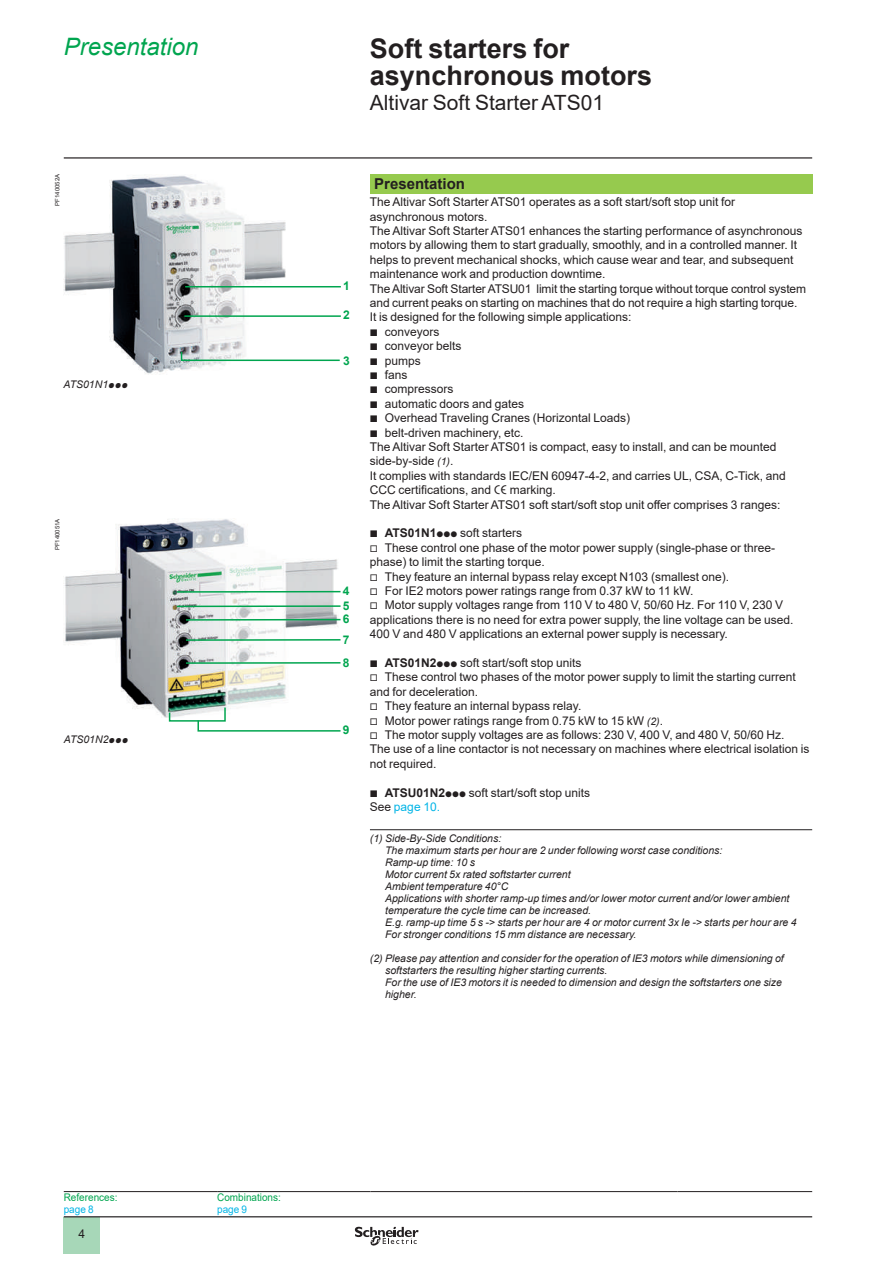
<style>
.page{position:relative;width:893px;height:1263px;background:#fff}
.page>*{position:absolute;margin:0;border:0;box-sizing:border-box;transform-origin:0 0}
.t1{font:700 27px/27px "Arial";color:#231f20}
.t2{font:italic 24px "Arial";color:#00a54f}
.t3{font:21px "Arial";color:#231f20}
.t4{font:700 15px "Arial";color:#231f20}
.t5{font:12px/14.4px "Arial";color:#231f20}
.t6{font:700 12px/20.5px "Arial";color:#00a54f}
.t7{font:italic 10.5px/12px "Arial";color:#231f20}
.t8{font:10.5px "Arial";color:#00a54f;scale:.95 1}
.t9{font:10.5px "Arial";color:#00b4e6;scale:.95 1}
.t10{font:6px "Arial";color:#231f20}
.s1{font-family:"Graph Schneider"}
.s2{font-style:italic;font-size:10.5px}
.s3{font-weight:700}
.s4{color:#00b4e6}
</style>
<div class="page">
<hr style="left:64px;top:157px;width:748px;height:2px;background:#231f20">
<div style="left:64px;top:1217px;width:36px;height:37px;background:#a7d7b8"></div>
<hr style="left:64px;top:1216px;width:748px;height:1px;background:#231f20">
<svg style="left:355px;top:1226px;width:64px;height:20px"></svg>
<hr style="left:64px;top:1191px;width:153px;height:1px;background:#231f20">
<hr style="left:217px;top:1191px;width:154px;height:1px;background:#231f20">
<hr style="left:371px;top:1191px;width:153px;height:1px;background:#231f20">
<hr style="left:524px;top:1191px;width:153px;height:1px;background:#231f20">
<hr style="left:677px;top:1191px;width:135px;height:1px;background:#231f20">
<img style="left:64px;top:176px;width:222px;height:198px">
<hr style="left:185px;top:286px;width:156px;height:1px;background:#00a54f">
<hr style="left:184px;top:315px;width:157px;height:2px;background:#00a54f">
<svg style="left:180px;top:350px;width:160px;height:12px"></svg>
<img style="left:64px;top:519px;width:275px;height:199px">
<hr style="left:186px;top:619px;width:155px;height:2px;background:#00a54f">
<hr style="left:186px;top:639px;width:155px;height:2px;background:#00a54f">
<hr style="left:186px;top:662px;width:155px;height:2px;background:#00a54f">
<svg style="left:168px;top:706px;width:173px;height:26px"></svg>
<hr style="left:177px;top:605px;width:164px;height:2px;background:#00a54f">
<hr style="left:177px;top:591px;width:164px;height:2px;background:#00a54f">
<div style="left:370px;top:174px;width:442px;height:19px;background:#96ca4e"></div>
<hr style="left:370px;top:829px;width:442px;height:1px;background:#231f20">
<h2 class="t2" style="left:64px;top:31px;width:136px">Presentation</h2>
<p class="t10" style="left:53px;top:206px;width:33px;rotate:-90deg">PF140052A</p>
<p class="t7" style="left:63px;top:379px;width:66px">ATS01N1<span class="s1">ppp</span></p>
<p class="t10" style="left:53px;top:550px;width:33px;rotate:-90deg">PF140051A</p>
<p class="t7" style="left:64px;top:733px;width:66px">ATS01N2<span class="s1">ppp</span></p>
<h1 class="t1" style="left:370px;top:35px;width:284px">Soft starters for asynchronous motors</h1>
<h3 class="t3" style="left:370px;top:88px;width:236px">Altivar Soft Starter ATS01</h3>
<p class="t6" style="left:343px;top:275px;width:8px">1</p>
<p class="t6" style="left:343px;top:305px;width:8px">2</p>
<p class="t6" style="left:343px;top:350px;width:8px">3</p>
<p class="t6" style="left:343px;top:581px;width:8px">4</p>
<p class="t6" style="left:343px;top:595px;width:8px">5</p>
<p class="t6" style="left:343px;top:609px;width:8px">6<br>7</p>
<p class="t6" style="left:343px;top:652px;width:8px">8</p>
<p class="t6" style="left:343px;top:719px;width:8px">9</p>
<p class="t4" style="left:374px;top:173px;width:92px">Presentation</p>
<p class="t5" style="left:370px;top:195px;width:438px">The Altivar Soft Starter ATS01 operates as a soft start/soft stop unit for asynchronous motors.<br>The Altivar Soft Starter ATS01 enhances the starting performance of asynchronous motors by allowing them to start gradually, smoothly, and in a controlled manner. It helps to prevent mechanical shocks, which cause wear and tear, and subsequent maintenance work and production downtime.<br>The Altivar Soft Starter ATSU01 limit the starting torque without torque control system and current peaks on starting on machines that do not require a high starting torque.<br>It is designed for the following simple applications:<br><span class="s1">b</span> conveyors<br><span class="s1">b</span> conveyor belts<br><span class="s1">b</span> pumps<br><span class="s1">b</span> fans<br><span class="s1">b</span> compressors<br><span class="s1">b</span> automatic doors and gates<br><span class="s1">b</span> Overhead Traveling Cranes (Horizontal Loads)<br><span class="s1">b</span> belt-driven machinery, etc.<br>The Altivar Soft Starter ATS01 is compact, easy to install, and can be mounted side-by-side <span class="s2">(1)</span>.<br>It complies with standards IEC/EN 60947-4-2, and carries UL, CSA, C-Tick, and CCC certifications, and <span class="s1">e</span> marking.<br>The Altivar Soft Starter ATS01 soft start/soft stop unit offer comprises 3 ranges:</p>
<p class="t5" style="left:370px;top:526px;width:425px"><span class="s1">b</span> <span class="s3">ATS01N1</span><span class="s1">ppp</span> soft starters<br><span class="s1">v</span> These control one phase of the motor power supply (single-phase or three&shy;phase) to limit the starting torque.<br><span class="s1">v</span> They feature an internal bypass relay except N103 (smallest one).<br><span class="s1">v</span> For IE2 motors power ratings range from 0. 37 kW to 11 kW.<br><span class="s1">v</span> Motor supply voltages range from 110 V to 480 V, 50/60 Hz. For 110 V, 230 V applications there is no need for extra power supply, the line voltage can be used.<br>400 V and 480 V applications an external power supply is necessary.</p>
<p class="t5" style="left:370px;top:655px;width:441px"><span class="s1">b</span> <span class="s3">ATS01N2</span><span class="s1">ppp</span> soft start/soft stop units<br><span class="s1">v</span> These control two phases of the motor power supply to limit the starting current and for deceleration.<br><span class="s1">v</span> They feature an internal bypass relay.<br><span class="s1">v</span> Motor power ratings range from 0. 75 kW to 15 kW <span class="s2">(2)</span>.<br><span class="s1">v</span> The motor supply voltages are as follows: 230 V, 400 V, and 480 V, 50/60 Hz.<br>The use of a line contactor is not necessary on machines where electrical isolation is not required.</p>
<p class="t5" style="left:370px;top:785px;width:222px"><span class="s1">b</span> <span class="s3">ATSU01N2</span><span class="s1">ppp</span> soft start/soft stop units<br>See <span class="s4">page 10.</span></p>
<p class="t7" style="left:385px;top:832px;width:413px;text-indent:-15px">(1) Side-By-Side Conditions:<br>The maximum starts per hour are 2 under following worst case conditions:<br>Ramp-up time: 10 s<br>Motor current 5x rated softstarter current<br>Ambient temperature 40°C<br>Applications with shorter ramp-up times and/or lower motor current and/or lower ambient temperature the cycle time can be increased.<br>E.g. ramp-up time 5 s -&gt; starts per hour are 4 or motor current 3x Ie -&gt; starts per hour are 4<br>For stronger conditions 15 mm distance are necessary.</p>
<p class="t7" style="left:385px;top:952px;width:400px;text-indent:-15px">(2) Please pay attention and consider for the operation of IE3 motors while dimensioning of softstarters the resulting higher starting currents.<br>For the use of IE3 motors it is needed to dimension and design the softstarters one size higher.</p>
<p class="t8" style="left:64px;top:1190px;width:58px">References:</p>
<p class="t9" style="left:64px;top:1202px;width:33px">page 8</p>
<p class="t5" style="left:79px;top:1226px;width:8px">4</p>
<p class="t8" style="left:217px;top:1190px;width:69px">Combinations:</p>
<p class="t9" style="left:217px;top:1202px;width:33px">page 9</p>
</div>
